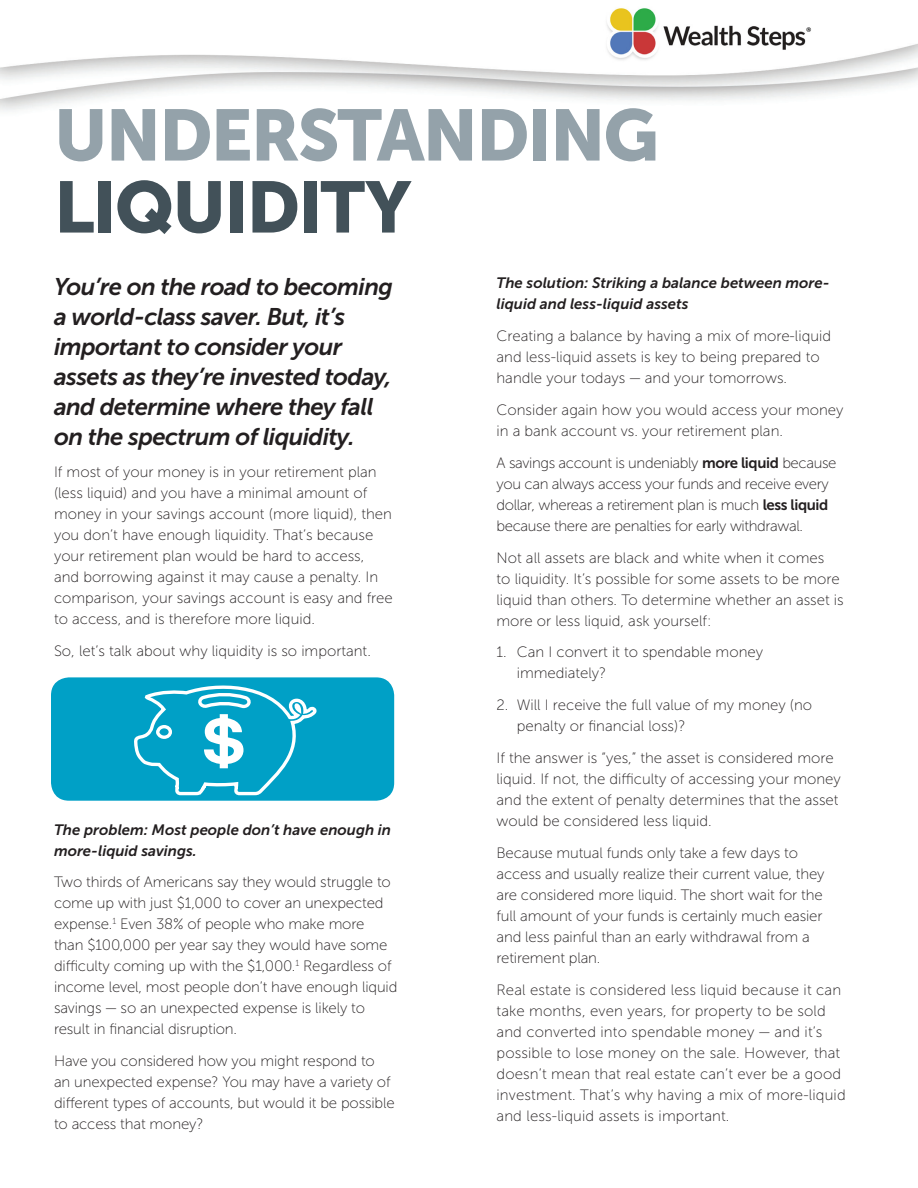
<style>
.page{position:relative;width:918px;height:1188px;background:#fff}
.page>*{position:absolute;margin:0;border:0;box-sizing:border-box;transform-origin:0 0}
.t1{font:72px "Museo Sans 900";letter-spacing:-.03em;color:#94a2aa}
.t2{font:72px "Museo Sans 900";letter-spacing:-.03em;color:#425159}
.body_head_4_13{font:italic 24px/30px "Museo Sans 700";letter-spacing:-.025em;color:#231f20}
.body_4_13{font:15px/21px "Museo Sans 100";color:#231f20}
.body_4_13-2{font:15px/21px "Museo Sans 100";letter-spacing:-.025em;color:#231f20}
.small_callout_4_13{font:italic 15px/21px "Museo Sans 700";color:#231f20}
.s1{font-family:"Museo Sans 700"}
</style>
<div class="page">
<svg style="left:51px;top:677px;width:343px;height:124px;background:#19a9cb"></svg>
<img style="left:605px;top:7px;width:206px;height:54px">
<p class="t1" style="left:54px;top:94px;width:606px">UNDERSTANDING</p>
<p class="t2" style="left:54px;top:166px;width:359px">LIQUIDITY</p>
<p class="body_head_4_13" style="left:54px;top:272px;width:341px">You’re on the road to becoming a world-class saver. But, it’s important to consider your assets as they’re invested today, and determine where they fall on the spectrum of liquidity.</p>
<p class="body_4_13" style="left:54px;top:461px;width:340px">If most of your money is in your retirement plan (less liquid) and you have a minimal amount of money in your savings account (more liquid), then you don’t have enough liquidity. That’s because your retirement plan would be hard to access, and borrowing against it may cause a penalty. In comparison, your savings account is easy and free to access, and is therefore more liquid.</p>
<p class="body_4_13" style="left:54px;top:640px;width:318px">So, let’s talk about why liquidity is so important.</p>
<p class="small_callout_4_13" style="left:54px;top:819px;width:339px">The problem: Most people don’t have enough in more-liquid savings.</p>
<p class="body_4_13" style="left:54px;top:872px;width:345px">Two thirds of Americans say they would struggle to come up with just $1,000 to cover an unexpected expense.<sup>1</sup> Even 38% of people who make more than $100,000 per year say they would have some difficulty coming up with the $1,000.<sup>1</sup> Regardless of income level, most people don’t have enough liquid savings — so an unexpected expense is likely to result in financial disruption.</p>
<p class="body_4_13" style="left:54px;top:1051px;width:342px">Have you considered how you might respond to an unexpected expense? You may have a variety of different types of accounts, but would it be possible to access that money?</p>
<p class="small_callout_4_13" style="left:497px;top:273px;width:335px">The solution: Striking a balance between more&shy;liquid and less-liquid assets</p>
<p class="body_4_13" style="left:497px;top:326px;width:336px">Creating a balance by having a mix of more-liquid and less-liquid assets is key to being prepared to handle your todays — and your tomorrows.</p>
<p class="body_4_13" style="left:497px;top:400px;width:349px">Consider again how you would access your money in a bank account vs. your retirement plan.</p>
<p class="body_4_13-2" style="left:497px;top:452px;width:342px">A savings account is undeniably <span class="s1">more liquid</span> because you can always access your funds and receive every dollar, whereas a retirement plan is much <span class="s1">less liquid </span>because there are penalties for early withdrawal.</p>
<p class="body_4_13" style="left:497px;top:547px;width:349px">Not all assets are black and white when it comes<br>to liquidity. It’s possible for some assets to be more liquid than others. To determine whether an asset is more or less liquid, ask yourself:</p>
<p class="body_4_13" style="left:517px;top:642px;width:248px;text-indent:-20px">1. Can I convert it to spendable money immediately?</p>
<p class="body_4_13" style="left:517px;top:695px;width:297px;text-indent:-20px">2. Will I receive the full value of my money (no penalty or financial loss)?</p>
<p class="body_4_13" style="left:497px;top:748px;width:346px">If the answer is “yes,” the asset is considered more liquid. If not, the difficulty of accessing your money and the extent of penalty determines that the asset would be considered less liquid.</p>
<p class="body_4_13" style="left:497px;top:842px;width:330px">Because mutual funds only take a few days to access and usually realize their current value, they are considered more liquid. The short wait for the full amount of your funds is certainly much easier and less painful than an early withdrawal from a retirement plan.</p>
<p class="body_4_13" style="left:497px;top:979px;width:351px">Real estate is considered less liquid because it can take months, even years, for property to be sold and converted into spendable money — and it’s possible to lose money on the sale. However, that doesn’t mean that real estate can’t ever be a good investment. That’s why having a mix of more-liquid and less-liquid assets is important.</p>
</div>
